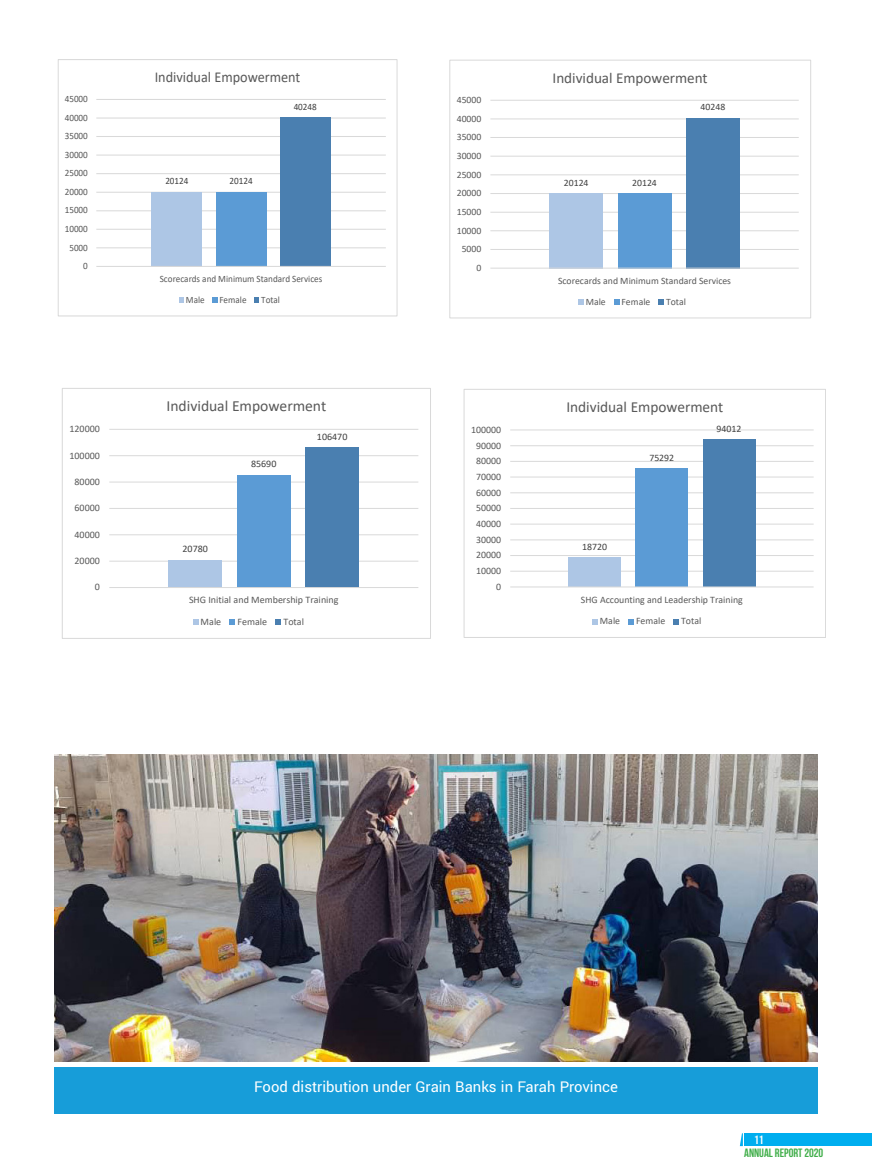
<style>
.page{position:relative;width:872px;height:1170px;background:#fff}
.page>*{position:absolute;margin:0;border:0;box-sizing:border-box;transform-origin:0 0}
.Paragrampe_alignemen{font:16.5px "Yantramanav";color:#fff}
.t1{font:15.45px "Calibri";letter-spacing:-.005em;color:#595959}
.t2{font:15.15px "Calibri";letter-spacing:-.005em;color:#595959;scale:.94 1}
.t3{font:15.15px "Calibri";letter-spacing:-.005em;color:#595959}
.t4{font:700 12px "Bebas Neue";color:#40ae49}
.t5{font:12px "Bebas Neue";color:#fff}
.t6{font:9.9px "Calibri";color:#595959}
.t7{font:9.9px "Calibri";color:#404040}
.t8{font:9.75px "Calibri";color:#595959}
.t9{font:9.75px "Calibri";color:#404040}
.t10{font:9.6px "Calibri";color:#595959;scale:.94 1}
.t11{font:9.6px "Calibri";color:#404040;scale:.94 1}
</style>
<div class="page">
<hr style="left:96px;top:247px;width:290px;height:1px;background:#d9d9d9">
<hr style="left:96px;top:229px;width:290px;height:1px;background:#d9d9d9">
<hr style="left:96px;top:210px;width:290px;height:1px;background:#d9d9d9">
<hr style="left:96px;top:192px;width:290px;height:1px;background:#d9d9d9">
<hr style="left:96px;top:173px;width:290px;height:1px;background:#d9d9d9">
<hr style="left:96px;top:155px;width:290px;height:1px;background:#d9d9d9">
<hr style="left:96px;top:136px;width:290px;height:1px;background:#d9d9d9">
<hr style="left:96px;top:118px;width:290px;height:1px;background:#d9d9d9">
<hr style="left:96px;top:99px;width:290px;height:1px;background:#d9d9d9">
<div style="left:152px;top:192px;width:50px;height:74px;background:#adc6e5"></div>
<div style="left:216px;top:192px;width:50px;height:74px;background:#5b9bd5"></div>
<div style="left:280px;top:117px;width:50px;height:149px;background:#4a7fb0"></div>
<hr style="left:96px;top:266px;width:290px;height:1px;background:#d9d9d9">
<svg style="left:179px;top:298px;width:5px;height:5px"></svg>
<svg style="left:212px;top:298px;width:5px;height:5px"></svg>
<svg style="left:254px;top:298px;width:5px;height:5px"></svg>
<div style="left:58px;top:59px;width:339px;height:257px;border:1px solid #d9d9d9"></div>
<hr style="left:490px;top:249px;width:308px;height:1px;background:#d9d9d9">
<hr style="left:490px;top:230px;width:308px;height:1px;background:#d9d9d9">
<hr style="left:490px;top:212px;width:308px;height:1px;background:#d9d9d9">
<hr style="left:490px;top:193px;width:308px;height:1px;background:#d9d9d9">
<hr style="left:490px;top:174px;width:308px;height:1px;background:#d9d9d9">
<hr style="left:490px;top:156px;width:308px;height:1px;background:#d9d9d9">
<hr style="left:490px;top:137px;width:308px;height:1px;background:#d9d9d9">
<hr style="left:490px;top:118px;width:308px;height:1px;background:#d9d9d9">
<hr style="left:490px;top:100px;width:308px;height:1px;background:#d9d9d9">
<div style="left:549px;top:193px;width:54px;height:75px;background:#adc6e5"></div>
<div style="left:617px;top:193px;width:54px;height:75px;background:#5b9bd5"></div>
<div style="left:686px;top:118px;width:54px;height:150px;background:#4a7fb0"></div>
<hr style="left:490px;top:268px;width:308px;height:1px;background:#d9d9d9">
<svg style="left:578px;top:299px;width:5px;height:6px"></svg>
<svg style="left:614px;top:299px;width:5px;height:6px"></svg>
<svg style="left:658px;top:299px;width:6px;height:6px"></svg>
<div style="left:449px;top:60px;width:362px;height:258px;border:1px solid #d9d9d9"></div>
<hr style="left:109px;top:560px;width:309px;height:1px;background:#d9d9d9">
<hr style="left:109px;top:534px;width:309px;height:1px;background:#d9d9d9">
<hr style="left:109px;top:508px;width:309px;height:1px;background:#d9d9d9">
<hr style="left:109px;top:481px;width:309px;height:1px;background:#d9d9d9">
<hr style="left:109px;top:455px;width:309px;height:1px;background:#d9d9d9">
<hr style="left:109px;top:429px;width:309px;height:1px;background:#d9d9d9">
<div style="left:168px;top:560px;width:54px;height:27px;background:#adc6e5"></div>
<div style="left:237px;top:474px;width:54px;height:113px;background:#5b9bd5"></div>
<div style="left:305px;top:447px;width:54px;height:140px;background:#4a7fb0"></div>
<hr style="left:109px;top:587px;width:309px;height:1px;background:#d9d9d9">
<svg style="left:193px;top:619px;width:5px;height:6px"></svg>
<svg style="left:230px;top:619px;width:5px;height:6px"></svg>
<svg style="left:275px;top:619px;width:6px;height:6px"></svg>
<div style="left:62px;top:388px;width:369px;height:250px;border:1px solid #d9d9d9"></div>
<hr style="left:510px;top:570px;width:303px;height:1px;background:#d9d9d9">
<hr style="left:510px;top:555px;width:303px;height:1px;background:#d9d9d9">
<hr style="left:510px;top:539px;width:303px;height:1px;background:#d9d9d9">
<hr style="left:510px;top:523px;width:303px;height:1px;background:#d9d9d9">
<hr style="left:510px;top:508px;width:303px;height:1px;background:#d9d9d9">
<hr style="left:510px;top:492px;width:303px;height:1px;background:#d9d9d9">
<hr style="left:510px;top:476px;width:303px;height:1px;background:#d9d9d9">
<hr style="left:510px;top:461px;width:303px;height:1px;background:#d9d9d9">
<hr style="left:510px;top:445px;width:303px;height:1px;background:#d9d9d9">
<hr style="left:510px;top:429px;width:303px;height:1px;background:#d9d9d9">
<div style="left:568px;top:557px;width:53px;height:30px;background:#adc6e5"></div>
<div style="left:635px;top:468px;width:53px;height:119px;background:#5b9bd5"></div>
<div style="left:702px;top:439px;width:53px;height:148px;background:#4a7fb0"></div>
<hr style="left:510px;top:586px;width:303px;height:1px;background:#d9d9d9">
<svg style="left:592px;top:619px;width:5px;height:5px"></svg>
<svg style="left:628px;top:619px;width:6px;height:5px"></svg>
<svg style="left:673px;top:619px;width:6px;height:5px"></svg>
<div style="left:463px;top:389px;width:363px;height:248px;border:1px solid #d9d9d9"></div>
<img style="left:54px;top:755px;width:764px;height:306px">
<div style="left:54px;top:1067px;width:764px;height:46px;background:#179dd9"></div>
<div style="left:744px;top:1133px;width:128px;height:12px;background:#00aeef"></div>
<svg style="left:740px;top:1133px;width:3px;height:12px"></svg>
<p class="t2" style="left:155px;top:66px;width:156px">Individual Empowerment</p>
<p class="t3" style="left:552px;top:67px;width:156px">Individual Empowerment</p>
<p class="t10" style="left:65px;top:92px;width:26px">45000</p>
<p class="t11" style="left:294px;top:100px;width:26px">40248</p>
<p class="t8" style="left:457px;top:93px;width:26px">45000</p>
<p class="t9" style="left:700px;top:100px;width:26px">40248</p>
<p class="t10" style="left:65px;top:111px;width:26px">40000</p>
<p class="t8" style="left:457px;top:112px;width:26px">40000</p>
<p class="t10" style="left:65px;top:129px;width:26px">35000</p>
<p class="t8" style="left:457px;top:130px;width:26px">35000</p>
<p class="t10" style="left:65px;top:148px;width:26px">30000</p>
<p class="t8" style="left:457px;top:149px;width:26px">30000</p>
<p class="t10" style="left:65px;top:166px;width:26px">25000</p>
<p class="t11" style="left:165px;top:174px;width:26px">20124</p>
<p class="t11" style="left:229px;top:174px;width:26px">20124</p>
<p class="t8" style="left:457px;top:167px;width:26px">25000</p>
<p class="t9" style="left:564px;top:175px;width:26px">20124</p>
<p class="t9" style="left:632px;top:175px;width:26px">20124</p>
<p class="t10" style="left:65px;top:185px;width:26px">20000</p>
<p class="t8" style="left:457px;top:186px;width:26px">20000</p>
<p class="t10" style="left:65px;top:204px;width:26px">15000</p>
<p class="t8" style="left:457px;top:205px;width:26px">15000</p>
<p class="t10" style="left:65px;top:222px;width:26px">10000</p>
<p class="t8" style="left:457px;top:223px;width:26px">10000</p>
<p class="t10" style="left:69px;top:241px;width:21px">5000</p>
<p class="t8" style="left:462px;top:242px;width:21px">5000</p>
<p class="t10" style="left:83px;top:259px;width:6px">0</p>
<p class="t8" style="left:476px;top:261px;width:6px">0</p>
<p class="t10" style="left:160px;top:272px;width:174px">Scorecards and Minimum Standard Services</p>
<p class="t8" style="left:558px;top:273px;width:175px">Scorecards and Minimum Standard Services</p>
<p class="t10" style="left:186px;top:293px;width:21px">Male</p>
<p class="t10" style="left:219px;top:293px;width:30px">Female</p>
<p class="t10" style="left:261px;top:293px;width:21px">Total</p>
<p class="t8" style="left:586px;top:295px;width:22px">Male</p>
<p class="t8" style="left:621px;top:295px;width:30px">Female</p>
<p class="t8" style="left:666px;top:295px;width:21px">Total</p>
<p class="t1" style="left:167px;top:395px;width:161px">Individual Empowerment</p>
<p class="t1" style="left:566px;top:396px;width:158px">Individual Empowerment</p>
<p class="t6" style="left:69px;top:422px;width:32px">120000</p>
<p class="t7" style="left:317px;top:429px;width:32px">106470</p>
<p class="t6" style="left:471px;top:422px;width:31px">100000</p>
<p class="t7" style="left:716px;top:421px;width:26px">94012</p>
<p class="t6" style="left:476px;top:438px;width:26px">90000</p>
<p class="t6" style="left:69px;top:448px;width:32px">100000</p>
<p class="t7" style="left:251px;top:456px;width:27px">85690</p>
<p class="t6" style="left:476px;top:454px;width:26px">80000</p>
<p class="t7" style="left:649px;top:451px;width:26px">75292</p>
<p class="t6" style="left:75px;top:474px;width:27px">80000</p>
<p class="t6" style="left:476px;top:469px;width:26px">70000</p>
<p class="t6" style="left:476px;top:485px;width:26px">60000</p>
<p class="t6" style="left:75px;top:501px;width:27px">60000</p>
<p class="t6" style="left:476px;top:501px;width:26px">50000</p>
<p class="t6" style="left:476px;top:516px;width:26px">40000</p>
<p class="t6" style="left:75px;top:527px;width:27px">40000</p>
<p class="t6" style="left:75px;top:553px;width:27px">20000</p>
<p class="t7" style="left:182px;top:542px;width:27px">20780</p>
<p class="t6" style="left:476px;top:532px;width:26px">30000</p>
<p class="t6" style="left:476px;top:548px;width:26px">20000</p>
<p class="t7" style="left:582px;top:539px;width:26px">18720</p>
<p class="t6" style="left:476px;top:564px;width:26px">10000</p>
<p class="t6" style="left:95px;top:580px;width:7px">0</p>
<p class="t6" style="left:496px;top:579px;width:6px">0</p>
<p class="t6" style="left:189px;top:593px;width:151px">SHG Initial and Membership Training</p>
<p class="t6" style="left:581px;top:592px;width:163px">SHG Accounting and Leadership Training</p>
<p class="t6" style="left:201px;top:615px;width:22px">Male</p>
<p class="t6" style="left:237px;top:615px;width:31px">Female</p>
<p class="t6" style="left:283px;top:615px;width:22px">Total</p>
<p class="t6" style="left:600px;top:614px;width:22px">Male</p>
<p class="t6" style="left:636px;top:614px;width:31px">Female</p>
<p class="t6" style="left:681px;top:614px;width:22px">Total</p>
<p class="Paragrampe_alignemen" style="left:254px;top:1076px;width:365px">Food distribution under Grain Banks in Farah Province</p>
<p class="t5" style="left:754px;top:1132px;width:11px">11</p>
<p class="t4" style="left:744px;top:1145px;width:81px">ANNUAL REPORT 2020</p>
</div>
